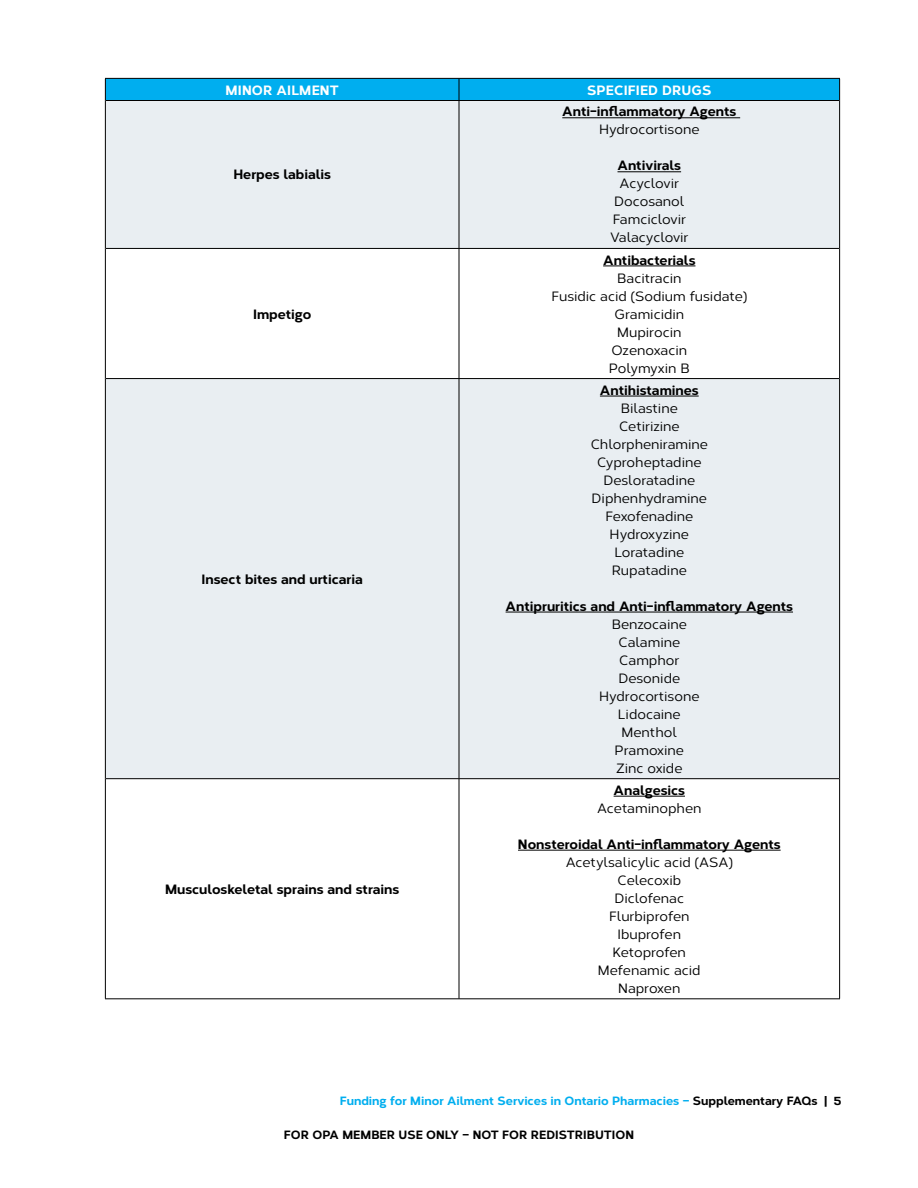
<style>
.page{position:relative;width:918px;height:1188px;background:#fff}
.page>*{position:absolute;margin:0;border:0;box-sizing:border-box;transform-origin:0 0}
.t1{font:500 13.5px/18px "Corbert";color:#000;text-align:center}
.t2{font:800 13.5px "Corbert";color:#000}
.t3{font:800 13.5px "Corbert";letter-spacing:.01em;color:#fff}
.t4{font:800 12px "Corbert";color:#00aeef}
.t5{font:800 12px "Corbert";color:#000}
.s1{color:#000}
</style>
<div class="page">
<svg style="left:106px;top:101px;width:733px;height:677px;fill:#e9eef2"></svg>
<div style="left:105px;top:78px;width:735px;height:22px;background:#00aeef"></div>
<hr style="left:106px;top:100px;width:353px;height:1px;background:#000">
<hr style="left:459px;top:100px;width:380px;height:1px;background:#000">
<hr style="left:105px;top:100px;width:1px;height:148px;background:#000">
<hr style="left:839px;top:100px;width:1px;height:148px;background:#000">
<hr style="left:105px;top:248px;width:1px;height:131px;background:#000">
<hr style="left:839px;top:248px;width:1px;height:131px;background:#000">
<hr style="left:105px;top:379px;width:1px;height:400px;background:#000">
<hr style="left:839px;top:379px;width:1px;height:400px;background:#000">
<hr style="left:459px;top:101px;width:1px;height:147px;background:#000">
<hr style="left:106px;top:248px;width:353px;height:1px;background:#000">
<hr style="left:459px;top:248px;width:380px;height:1px;background:#000">
<hr style="left:459px;top:249px;width:1px;height:129px;background:#000">
<hr style="left:106px;top:378px;width:353px;height:1px;background:#000">
<hr style="left:459px;top:378px;width:380px;height:1px;background:#000">
<hr style="left:459px;top:379px;width:1px;height:399px;background:#000">
<hr style="left:106px;top:778px;width:353px;height:1px;background:#000">
<hr style="left:459px;top:778px;width:380px;height:1px;background:#000">
<hr style="left:459px;top:779px;width:1px;height:220px;background:#000">
<hr style="left:105px;top:999px;width:354px;height:1px;background:#000">
<hr style="left:459px;top:999px;width:381px;height:1px;background:#000">
<hr style="left:105px;top:779px;width:1px;height:220px;background:#000">
<hr style="left:839px;top:779px;width:1px;height:220px;background:#000">
<hr style="left:562px;top:117px;width:178px;height:1px;background:#000">
<hr style="left:618px;top:171px;width:63px;height:1px;background:#000">
<hr style="left:603px;top:266px;width:92px;height:1px;background:#000">
<hr style="left:600px;top:396px;width:99px;height:1px;background:#000">
<hr style="left:506px;top:612px;width:287px;height:1px;background:#000">
<hr style="left:614px;top:796px;width:71px;height:1px;background:#000">
<hr style="left:518px;top:850px;width:263px;height:1px;background:#000">
<p class="t3" style="left:226px;top:79px;width:115px">MINOR AILMENT</p>
<p class="t3" style="left:587px;top:79px;width:126px">SPECIFIED DRUGS</p>
<p class="t2" style="left:233px;top:164px;width:99px">Herpes labialis</p>
<p class="t2" style="left:253px;top:303px;width:60px">Impetigo</p>
<p class="t2" style="left:202px;top:568px;width:163px">Insect bites and urticaria</p>
<p class="t2" style="left:165px;top:878px;width:236px">Musculoskeletal sprains and strains</p>
<p class="t2" style="left:562px;top:101px;width:176px">Anti-inflammatory Agents</p>
<p class="t1" style="left:599px;top:120px;width:102px">Hydrocortisone</p>
<p class="t2" style="left:618px;top:155px;width:65px">Antivirals</p>
<p class="t1" style="left:610px;top:174px;width:80px">Acyclovir<br>Docosanol<br>Famciclovir<br>Valacyclovir</p>
<p class="t2" style="left:603px;top:249px;width:94px">Antibacterials</p>
<p class="t1" style="left:551px;top:268px;width:197px">Bacitracin<br>Fusidic acid (Sodium fusidate)<br>Gramicidin<br>Mupirocin<br>Ozenoxacin<br>Polymyxin B</p>
<p class="t2" style="left:600px;top:379px;width:100px">Antihistamines</p>
<p class="t1" style="left:591px;top:398px;width:119px">Bilastine<br>Cetirizine<br>Chlorpheniramine<br>Cyproheptadine<br>Desloratadine<br>Diphenhydramine<br>Fexofenadine<br>Hydroxyzine<br>Loratadine<br>Rupatadine</p>
<p class="t2" style="left:506px;top:595px;width:289px">Antipruritics and Anti-inflammatory Agents</p>
<p class="t1" style="left:599px;top:614px;width:102px">Benzocaine<br>Calamine<br>Camphor<br>Desonide<br>Hydrocortisone<br>Lidocaine<br>Menthol<br>Pramoxine<br>Zinc oxide</p>
<p class="t2" style="left:614px;top:779px;width:73px">Analgesics</p>
<p class="t1" style="left:597px;top:798px;width:106px">Acetaminophen</p>
<p class="t2" style="left:518px;top:833px;width:264px">Nonsteroidal Anti-inflammatory Agents</p>
<p class="t1" style="left:566px;top:852px;width:169px">Acetylsalicylic acid (ASA)<br>Celecoxib<br>Diclofenac<br>Flurbiprofen<br>Ibuprofen<br>Ketoprofen<br>Mefenamic acid<br>Naproxen</p>
<p class="t4" style="left:340px;top:1091px;width:503px">Funding for Minor Ailment Services in Ontario Pharmacies – <span class="s1">Supplementary FAQs | 5</span></p>
<p class="t5" style="left:284px;top:1125px;width:352px">FOR OPA MEMBER USE ONLY – NOT FOR REDISTRIBUTION</p>
</div>
